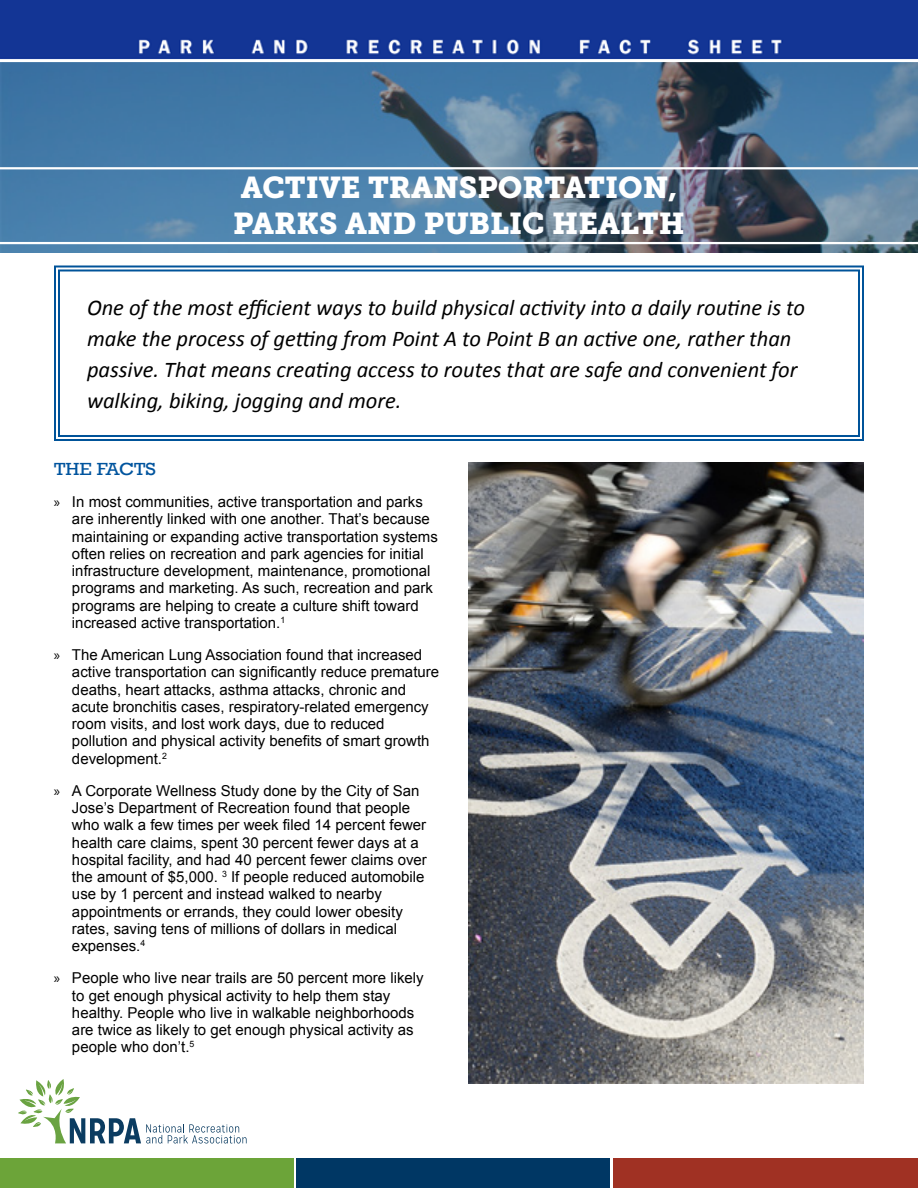
<style>
.page{position:relative;width:918px;height:1188px;background:#fff}
.page>*{position:absolute;margin:0;border:0;box-sizing:border-box;transform-origin:0 0}
.t1{font:30px/36px "Museo Slab 900";color:#fff}
.t2{font:italic 22.5px/30.9px "Calibri";color:#000}
.t3{font:18px "Rockwell";color:#00549e;scale:1.1 1}
.t4{font:15px/17.2px "Arial";color:#000}
.s1{font-family:"Myriad Pro"}
</style>
<div class="page">
<svg style="left:0;top:62px;width:918px;height:190px;background:#4a7497"></svg>
<div style="left:0;top:0;width:918px;height:59px;background:#133595"></div>
<hr style="left:0;top:167px;width:918px;height:2px;background:#fff">
<svg style="left:54px;top:265px;width:810px;height:176px"></svg>
<div style="left:58px;top:270px;width:802px;height:167px;border:2px solid #005399"></div>
<img style="left:468px;top:462px;width:396px;height:621px">
<hr style="left:0;top:242px;width:918px;height:2px;background:#fff">
<div style="left:0;top:1158px;width:293px;height:30px;background:#6ca439"></div>
<div style="left:296px;top:1158px;width:314px;height:30px;background:#003764"></div>
<div style="left:614px;top:1158px;width:304px;height:30px;background:#a03123"></div>
<svg style="left:18px;top:1079px;width:229px;height:65px"></svg>
<h1 class="t1" style="left:233px;top:170px;width:453px">ACTIVE TRANSPORTATION,<br>PARKS AND PUBLIC HEALTH</h1>
<p class="t2" style="left:87px;top:292px;width:720px">One of the most efficient ways to build physical activity into a daily routine is to make the process of getting from Point A to Point B an active one, rather than passive. That means creating access to routes that are safe and convenient for walking, biking, jogging and more.</p>
<p class="t3" style="left:54px;top:458px;width:94px">THE FACTS</p>
<p class="t4" style="left:72px;top:493px;width:367px;text-indent:-18px"><span class="s1">»</span> In most communities, active transportation and parks are inherently linked with one another. That’s because maintaining or expanding active transportation systems often relies on recreation and park agencies for initial infrastructure development, maintenance, promotional programs and marketing. As such, recreation and park programs are helping to create a culture shift toward increased active transportation.<sup>1</sup></p>
<p class="t4" style="left:72px;top:646px;width:369px;text-indent:-18px"><span class="s1">»</span> The American Lung Association found that increased active transportation can significantly reduce premature deaths, heart attacks, asthma attacks, chronic and acute bronchitis cases, respiratory-related emergency room visits, and lost work days, due to reduced pollution and physical activity benefits of smart growth development.<sup>2</sup></p>
<p class="t4" style="left:72px;top:782px;width:356px;text-indent:-18px"><span class="s1">»</span> A Corporate Wellness Study done by the City of San Jose’s Department of Recreation found that people who walk a few times per week filed 14 percent fewer health care claims, spent 30 percent fewer days at a hospital facility, and had 40 percent fewer claims over the amount of $5,000. <sup>3</sup> If people reduced automobile use by 1 percent and instead walked to nearby appointments or errands, they could lower obesity rates, saving tens of millions of dollars in medical expenses.<sup>4</sup></p>
<p class="t4" style="left:72px;top:970px;width:353px;text-indent:-18px"><span class="s1">»</span> People who live near trails are 50 percent more likely to get enough physical activity to help them stay healthy. People who live in walkable neighborhoods are twice as likely to get enough physical activity as people who don’t.<sup>5</sup></p>
</div>
